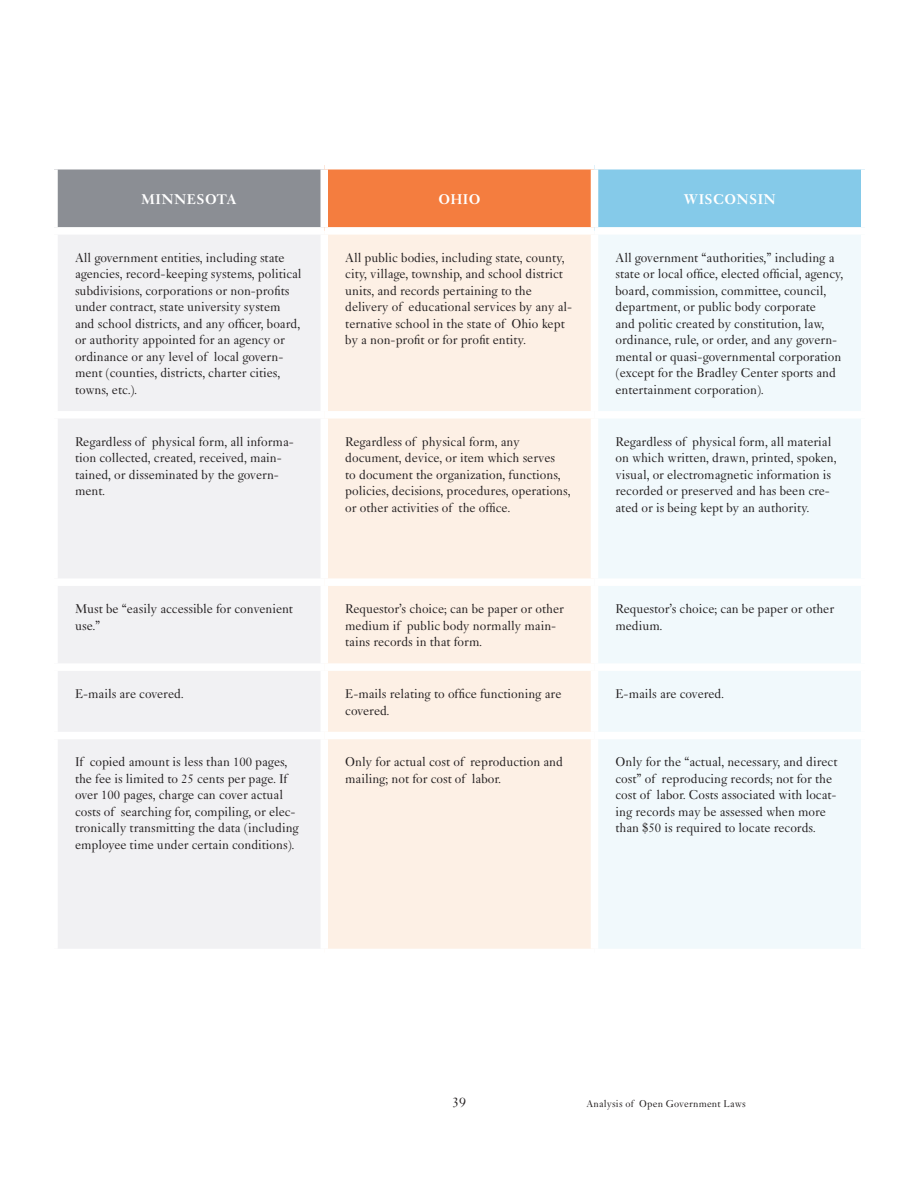
<style>
.page{position:relative;width:918px;height:1188px;background:#fff}
.page>*{position:absolute;margin:0;border:0;box-sizing:border-box;transform-origin:0 0}
.t1{font:700 15px "Janson";letter-spacing:.025em;color:#fff}
.t2{font:15px "Janson";color:#231f20}
.t3{font:13.5px/16.5px "Janson";color:#231f20}
.t4{font:10.5px "Janson";letter-spacing:.02em;color:#231f20}
</style>
<div class="page">
<div style="left:54px;top:166px;width:270px;height:65px;background:#8b8e94"></div>
<div style="left:324px;top:166px;width:271px;height:65px;background:#f47d3f"></div>
<div style="left:595px;top:166px;width:270px;height:65px;background:#85cae9"></div>
<div style="left:58px;top:235px;width:262px;height:714px;background:#f1f1f3"></div>
<div style="left:328px;top:235px;width:263px;height:714px;background:#fdf0e5"></div>
<div style="left:598px;top:235px;width:263px;height:714px;background:#f1f9fc"></div>
<div style="left:54px;top:162px;width:270px;height:8px;background:#fff"></div>
<div style="left:50px;top:170px;width:8px;height:57px;background:#fff"></div>
<div style="left:324px;top:162px;width:271px;height:8px;background:#fff"></div>
<div style="left:321px;top:170px;width:7px;height:57px;background:#fff"></div>
<div style="left:595px;top:162px;width:274px;height:8px;background:#fff"></div>
<div style="left:591px;top:170px;width:7px;height:57px;background:#fff"></div>
<div style="left:861px;top:170px;width:8px;height:57px;background:#fff"></div>
<div style="left:54px;top:227px;width:270px;height:8px;background:#fff"></div>
<div style="left:324px;top:227px;width:271px;height:8px;background:#fff"></div>
<div style="left:595px;top:227px;width:274px;height:8px;background:#fff"></div>
<div style="left:54px;top:411px;width:270px;height:8px;background:#fff"></div>
<div style="left:324px;top:411px;width:271px;height:8px;background:#fff"></div>
<div style="left:595px;top:411px;width:274px;height:8px;background:#fff"></div>
<div style="left:54px;top:578px;width:270px;height:8px;background:#fff"></div>
<div style="left:324px;top:578px;width:271px;height:8px;background:#fff"></div>
<div style="left:595px;top:578px;width:274px;height:8px;background:#fff"></div>
<div style="left:54px;top:663px;width:270px;height:8px;background:#fff"></div>
<div style="left:324px;top:663px;width:271px;height:8px;background:#fff"></div>
<div style="left:595px;top:663px;width:274px;height:8px;background:#fff"></div>
<div style="left:54px;top:732px;width:270px;height:7px;background:#fff"></div>
<div style="left:324px;top:732px;width:271px;height:7px;background:#fff"></div>
<div style="left:595px;top:732px;width:274px;height:7px;background:#fff"></div>
<p class="t1" style="left:141px;top:190px;width:13px">MINN</p>
<p class="t1" style="left:187px;top:190px;width:41px">ESOTA</p>
<p class="t1" style="left:438px;top:190px;width:44px">OHIO</p>
<p class="t1" style="left:683px;top:190px;width:84px">WISCONSIN</p>
<p class="t3" style="left:75px;top:249px;width:228px">All government entities, including state agencies, record-keeping systems, political subdivisions, corporations or non-profits under contract, state university system and school districts, and any officer, board, or authority appointed for an agency or ordinance or any level of local govern&shy;ment (counties, districts, charter cities, towns, etc.).</p>
<p class="t3" style="left:345px;top:249px;width:229px">All public bodies, including state, county, city, village, township, and school district units, and records pertaining to the delivery of educational services by any al&shy;ternative school in the state of Ohio kept by a non-profit or for profit entity.</p>
<p class="t3" style="left:616px;top:249px;width:229px">All government “authorities,” including a state or local office, elected official, agency, board, commission, committee, council, department, or public body corporate<br>and politic created by constitution, law, ordinance, rule, or order, and any govern&shy;mental or quasi-governmental corporation (except for the Bradley Center sports and entertainment corporation).</p>
<p class="t3" style="left:75px;top:433px;width:220px">Regardless of physical form, all informa&shy;tion collected, created, received, main&shy;tained, or disseminated by the govern&shy;ment.</p>
<p class="t3" style="left:345px;top:433px;width:227px">Regardless of physical form, any document, device, or item which serves<br>to document the organization, functions, policies, decisions, procedures, operations, or other activities of the office.</p>
<p class="t3" style="left:616px;top:433px;width:223px">Regardless of physical form, all material on which written, drawn, printed, spoken, visual, or electromagnetic information is recorded or preserved and has been cre&shy;ated or is being kept by an authority.</p>
<p class="t3" style="left:75px;top:601px;width:220px">Must be “easily accessible for convenient use.”</p>
<p class="t3" style="left:345px;top:601px;width:220px">Requestor’s choice; can be paper or other medium if public body normally main&shy;tains records in that form.</p>
<p class="t3" style="left:616px;top:601px;width:220px">Requestor’s choice; can be paper or other medium.</p>
<p class="t3" style="left:75px;top:685px;width:110px">E-mails are covered.</p>
<p class="t3" style="left:345px;top:685px;width:218px">E-mails relating to office functioning are covered.</p>
<p class="t3" style="left:616px;top:685px;width:110px">E-mails are covered.</p>
<p class="t3" style="left:75px;top:754px;width:225px">If copied amount is less than 100 pages, the fee is limited to 25 cents per page. If over 100 pages, charge can cover actual costs of searching for, compiling, or elec&shy;tronically transmitting the data (including employee time under certain conditions).</p>
<p class="t3" style="left:345px;top:754px;width:219px">Only for actual cost of reproduction and mailing; not for cost of labor.</p>
<p class="t3" style="left:616px;top:754px;width:223px">Only for the “actual, necessary, and direct cost” of reproducing records; not for the cost of labor. Costs associated with locat&shy;ing records may be assessed when more than $50 is required to locate records.</p>
<p class="t2" style="left:452px;top:1093px;width:16px">39</p>
<p class="t4" style="left:586px;top:1097px;width:161px">Analysis of Open Government Laws</p>
</div>
